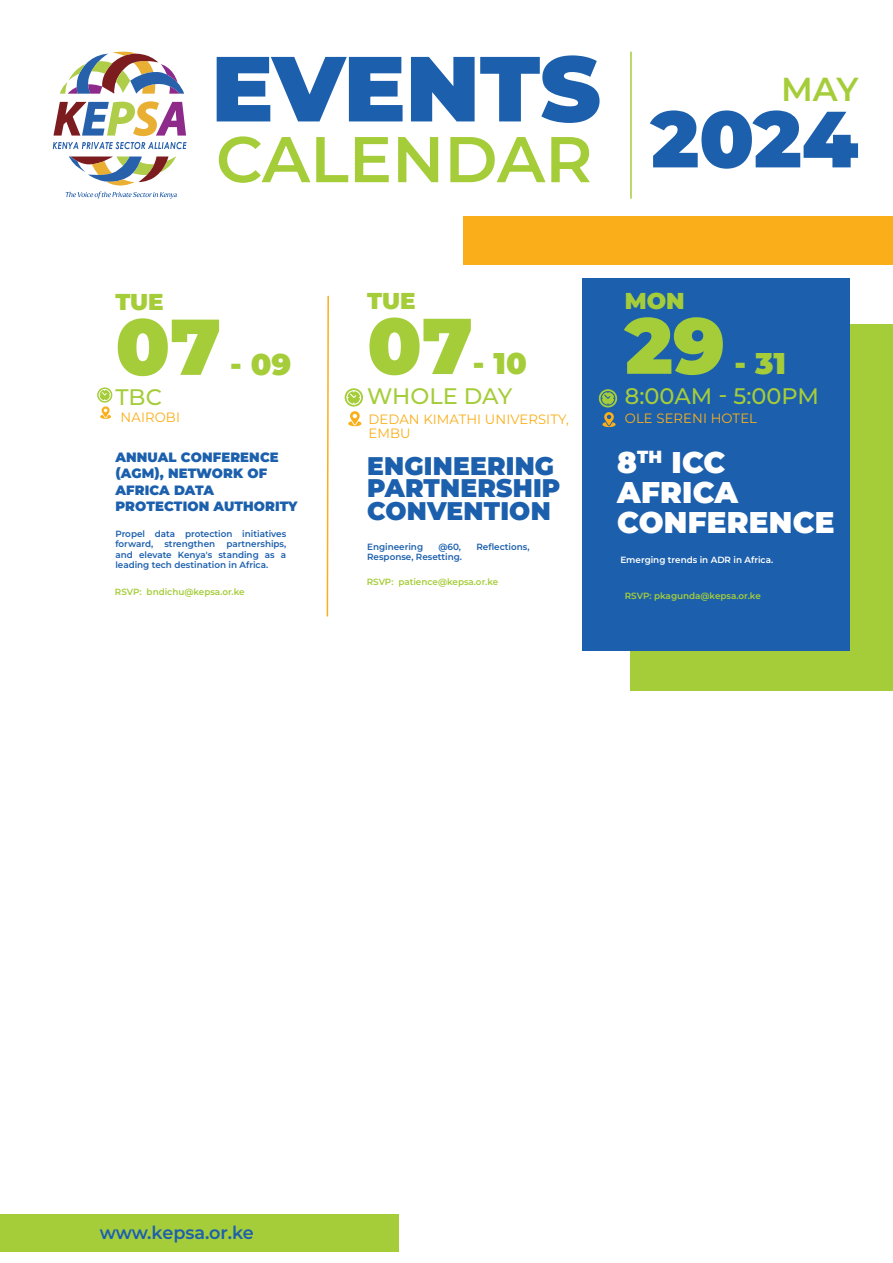
<style>
.page{position:relative;width:893px;height:1263px;background:#fff}
.page>*{position:absolute;margin:0;border:0;box-sizing:border-box;transform-origin:0 0}
.t1{font:900 92.25px "Montserrat";color:#1c60ad}
.t2{font:900 79.5px "Montserrat";color:#1c60ad}
.t3{font:900 78.9px "Montserrat";color:#a5cd3a}
.t4{font:100 64.5px "Montserrat";color:#a5cd3a}
.t5{font:600 33.3px "Montserrat";color:#a5cd3a}
.t6{font:900 30px/30px "Montserrat";letter-spacing:.01em;color:#fff}
.t7{font:900 30px "Montserrat";color:#a5cd3a}
.t8{font:900 25.5px/22.5px "Montserrat";letter-spacing:.01em;color:#1c60ad}
.t9{font:900 22.95px "Montserrat";color:#a5cd3a}
.t10{font:500 22.5px "Montserrat";color:#a5cd3a}
.t11{font:100 18px "Montserrat";letter-spacing:-.005em;color:#1c60ad}
.t12{font:900 13.5px/16.5px "Montserrat";letter-spacing:.01em;color:#1c60ad}
.t13{font:100 13.5px/13.5px "Montserrat";letter-spacing:.01em;color:#faaf1a}
.t14{font:100 9px/10.5px "Montserrat";color:#1c60ad;text-align:justify}
.t15{font:100 9px "Montserrat";color:#a5cd3a}
.t16{font:100 9px "Montserrat";color:#fff}
</style>
<div class="page">
<div style="left:464px;top:217px;width:429px;height:48px;background:#faaf1a"></div>
<div style="left:630px;top:324px;width:263px;height:367px;background:#a5cd3a"></div>
<div style="left:0;top:1214px;width:398px;height:37px;background:#a5cd3a"></div>
<div style="left:583px;top:278px;width:267px;height:372px;background:#1c60ad"></div>
<hr style="left:630px;top:52px;width:2px;height:147px;background:#a5cd3a">
<svg style="left:97px;top:387px;width:15px;height:32px"></svg>
<svg style="left:599px;top:389px;width:18px;height:38px"></svg>
<svg style="left:345px;top:388px;width:18px;height:38px"></svg>
<svg style="left:53px;top:101px;width:133px;height:35px"></svg>
<svg style="left:60px;top:52px;width:124px;height:42px"></svg>
<svg style="left:66px;top:156px;width:111px;height:43px"></svg>
<svg style="left:53px;top:142px;width:133px;height:7px"></svg>
<svg style="left:326px;top:295px;width:3px;height:322px"></svg>
<h1 class="t1" style="left:211px;top:27px;width:391px">EVENTS</h1>
<h3 class="t4" style="left:216px;top:116px;width:378px">CALENDAR</h3>
<h3 class="t5" style="left:781px;top:67px;width:79px">MAY</h3>
<h2 class="t2" style="left:651px;top:86px;width:209px">2024</h2>
<h3 class="t9" style="left:115px;top:287px;width:50px">TUE</h3>
<h3 class="t3" style="left:115px;top:294px;width:107px">07</h3>
<h3 class="t10" style="left:115px;top:382px;width:48px">TBC</h3>
<h3 class="t13" style="left:121px;top:410px;width:61px">NAIROBI</h3>
<h3 class="t7" style="left:230px;top:344px;width:63px">- 09</h3>
<h3 class="t9" style="left:367px;top:286px;width:50px">TUE</h3>
<h3 class="t3" style="left:367px;top:293px;width:107px">07</h3>
<h3 class="t7" style="left:473px;top:343px;width:55px">- 10</h3>
<h3 class="t10" style="left:367px;top:381px;width:147px">WHOLE DAY</h3>
<h3 class="t13" style="left:368px;top:412px;width:202px">DEDAN KIMATHI UNIVERSITY,<br>EMBU</h3>
<h3 class="t9" style="left:625px;top:286px;width:61px">MON</h3>
<h3 class="t3" style="left:625px;top:293px;width:102px">29</h3>
<h3 class="t7" style="left:734px;top:343px;width:53px">- 31</h3>
<h3 class="t10" style="left:625px;top:381px;width:196px">8:00AM - 5:00PM</h3>
<h3 class="t13" style="left:625px;top:411px;width:134px">OLE SERENI HOTEL</h3>
<h3 class="t12" style="left:115px;top:449px;width:184px">ANNUAL CONFERENCE (AGM), NETWORK OF<br>AFRICA DATA<br>PROTECTION AUTHORITY</h3>
<p class="t14" style="left:115px;top:528px;width:172px">Propel data protection initiatives forward, strengthen partnerships, and elevate Kenya's standing as a leading tech destination in Africa.</p>
<h3 class="t8" style="left:367px;top:454px;width:195px">ENGINEERING<br>PARTNERSHIP<br>CONVENTION</h3>
<p class="t14" style="left:367px;top:541px;width:57px">Engineering</p>
<p class="t14" style="left:439px;top:541px;width:24px">@60,</p>
<p class="t14" style="left:476px;top:541px;width:55px">Reflections,</p>
<p class="t14" style="left:367px;top:551px;width:96px">Response, Resetting.</p>
<h3 class="t6" style="left:617px;top:447px;width:219px">8<sup>TH</sup> ICC<br>AFRICA<br>CONFERENCE</h3>
<p class="t16" style="left:620px;top:554px;width:154px">Emerging trends in ADR in Africa.</p>
<p class="t15" style="left:115px;top:585px;width:131px">RSVP: bndichu@kepsa.or.ke</p>
<p class="t15" style="left:367px;top:576px;width:133px">RSVP: patience@kepsa.or.ke</p>
<p class="t15" style="left:625px;top:590px;width:137px">RSVP: pkagunda@kepsa.or.ke</p>
<h3 class="t11" style="left:100px;top:1220px;width:156px">www.kepsa.or.ke</h3>
</div>
